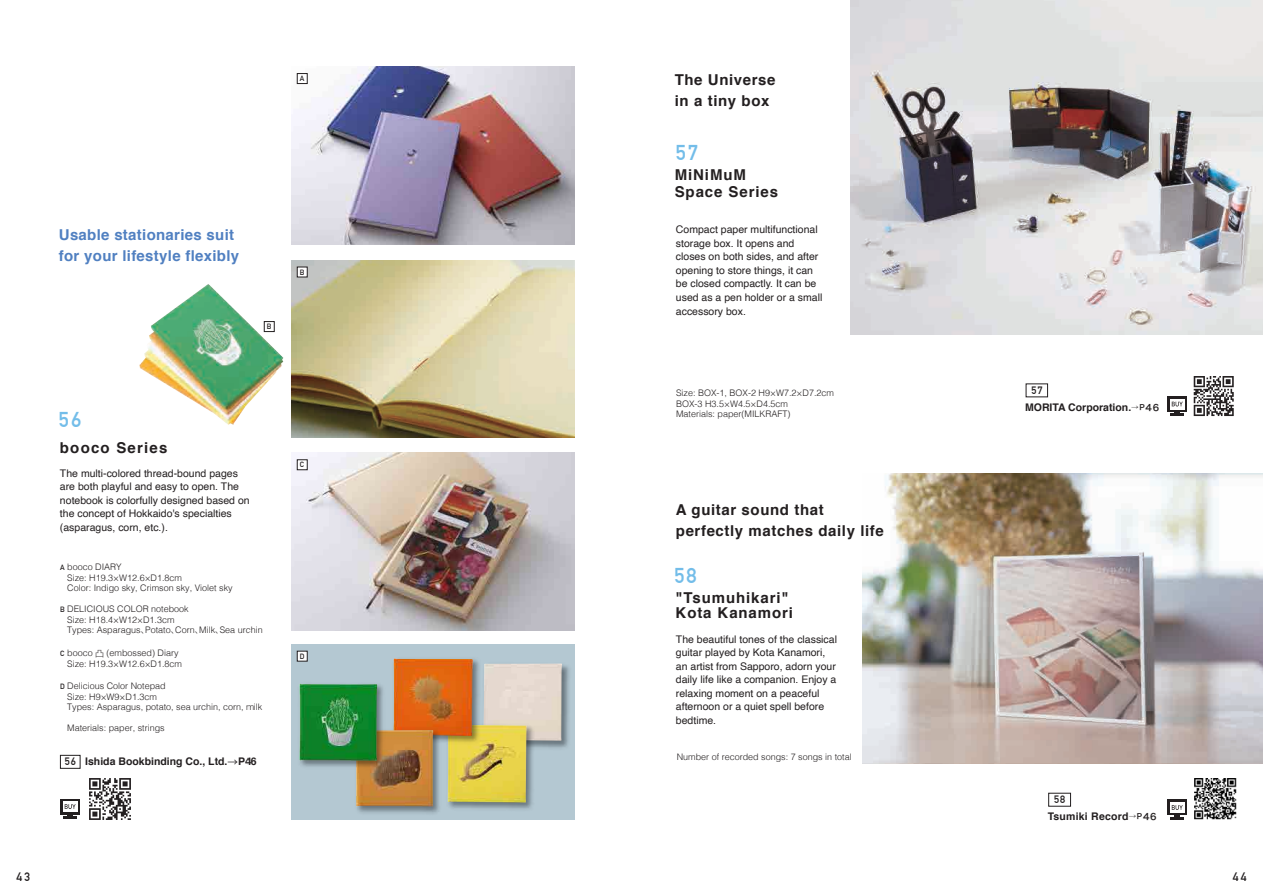
<style>
.page{position:relative;width:1263px;height:893px;background:#fff}
.page>*{position:absolute;margin:0;border:0;box-sizing:border-box;transform-origin:0 0}
.t1{font:700 21px "DIN Alternate";color:#73bde9}
.t2{font:700 15px/21px "Helvetica";letter-spacing:.04em;color:#231f20}
.t3{font:700 15px/21px "Helvetica";letter-spacing:.02em;color:#5080c1}
.t4{font:700 15px/16.5px "Helvetica";letter-spacing:.06em;color:#231f20}
.t5{font:700 15px "Helvetica";letter-spacing:.08em;color:#231f20}
.t6{font:700 12px "DIN Alternate";color:#231f20}
.t7{font:10.5px/13.5px "Helvetica";color:#231f20}
.t8{font:700 10.5px "Helvetica";color:#231f20}
.t9{font:700 10.5px "Helvetica";letter-spacing:.02em;color:#231f20}
.t10{font:700 10.5px "DIN Alternate";color:#231f20}
.t11{font:300 9px/10.5px "Helvetica";color:#231f20}
.t12{font:700 7.5px "DIN Alternate";color:#231f20}
.s1{font-family:"Hiragino Sans W2";font-weight:400}
.s2{font-family:"DIN Alternate"}
.s3{font-family:"Koz Go Pr 6 N";font-weight:400}
.s4{font-family:"Hira Kaku Pro W6";font-weight:400;font-size:7.5px}
.s5{font-family:"Hira Kaku Pro W6";font-weight:400;font-size:9px}
</style>
<div class="page">
<img style="left:530px;top:613px;width:45px;height:61px">
<img style="left:530px;top:664px;width:32px;height:10px">
<img style="left:139px;top:284px;width:145px;height:141px">
<img style="left:850px;top:0;width:413px;height:334px">
<img style="left:1194px;top:778px;width:43px;height:42px">
<div style="left:1048px;top:793px;width:23px;height:13px;border:1px solid #231f20"></div>
<svg style="left:1167px;top:800px;width:20px;height:15px"></svg>
<div style="left:1170px;top:802px;width:14px;height:11px;background:#fff"></div>
<svg style="left:1170px;top:805px;width:14px;height:14px"></svg>
<div style="left:1167px;top:396px;width:20px;height:16px;background:#231f20"></div>
<svg style="left:1170px;top:399px;width:14px;height:3px"></svg>
<svg style="left:1170px;top:402px;width:14px;height:14px"></svg>
<img style="left:291px;top:67px;width:283px;height:177px">
<div style="left:297px;top:73px;width:10px;height:11px;background:#fff;border:1px solid #231f20"></div>
<img style="left:291px;top:260px;width:283px;height:178px">
<div style="left:297px;top:267px;width:10px;height:10px;background:#fff;border:1px solid #231f20"></div>
<div style="left:264px;top:321px;width:10px;height:11px;background:#fff;border:1px solid #231f20"></div>
<img style="left:291px;top:453px;width:283px;height:178px">
<div style="left:297px;top:460px;width:10px;height:10px;background:#fff;border:1px solid #231f20"></div>
<div style="left:60px;top:755px;width:20px;height:13px;border:1px solid #231f20"></div>
<svg style="left:60px;top:799px;width:20px;height:15px"></svg>
<div style="left:63px;top:801px;width:14px;height:11px;background:#fff"></div>
<svg style="left:64px;top:804px;width:13px;height:14px"></svg>
<img style="left:89px;top:778px;width:42px;height:42px">
<img style="left:491px;top:674px;width:84px;height:146px">
<img style="left:491px;top:793px;width:36px;height:10px">
<img style="left:343px;top:608px;width:187px;height:185px">
<img style="left:435px;top:658px;width:38px;height:21px">
<img style="left:305px;top:679px;width:186px;height:141px">
<img style="left:291px;top:633px;width:144px;height:185px">
<img style="left:299px;top:684px;width:78px;height:77px">
<svg style="left:1194px;top:376px;width:40px;height:40px"></svg>
<img style="left:863px;top:473px;width:400px;height:290px">
<p class="t12" style="left:300px;top:73px;width:6px">A</p>
<h2 class="t2" style="left:675px;top:69px;width:102px">The Universe in a tiny box</h2>
<h1 class="t1" style="left:676px;top:137px;width:24px">57</h1>
<h2 class="t4" style="left:675px;top:167px;width:105px">MiNiMuM<br>Space Series</h2>
<h2 class="t3" style="left:59px;top:224px;width:182px">Usable stationaries suit for your lifestyle flexibly</h2>
<p class="t7" style="left:676px;top:223px;width:148px">Compact paper multifunctional storage box. It opens and closes on both sides, and after opening to store things, it can be closed compactly. It can be used as a pen holder or a small accessory box.</p>
<p class="t12" style="left:300px;top:266px;width:6px">B</p>
<p class="t12" style="left:267px;top:321px;width:6px">B</p>
<h1 class="t1" style="left:59px;top:403px;width:24px">56</h1>
<h2 class="t5" style="left:60px;top:435px;width:109px">booco Series</h2>
<p class="t7" style="left:60px;top:466px;width:191px">The multi-colored thread-bound pages are both playful and easy to open. The notebook is colorfully designed based on the concept of Hokkaido's specialties (asparagus, corn, etc.).</p>
<p class="t11" style="left:67px;top:561px;width:167px">booco DIARY<br>Size: H19.3×W12.6×D1.8cm<br>Color: Indigo sky, Crimson sky, Violet sky</p>
<p class="t12" style="left:60px;top:561px;width:6px">A</p>
<p class="t11" style="left:67px;top:603px;width:197px">DELICIOUS COLOR notebook<br>Size: H18.4×W12×D1.3cm<br>Types: Asparagus<span class="s1">、</span>Potato<span class="s1">、</span>Corn<span class="s1">、</span>Milk<span class="s1">、</span>Sea urchin</p>
<p class="t12" style="left:60px;top:603px;width:6px">B</p>
<p class="t11" style="left:67px;top:647px;width:116px">booco <span class="s1">凸</span> (embossed) Diary<br>Size: H19.3×W12.6×D1.8cm</p>
<p class="t12" style="left:60px;top:648px;width:6px">C</p>
<p class="t11" style="left:67px;top:680px;width:197px">Delicious Color Notepad<br>Size: H9×W9×D1.3cm<br>Types: Asparagus, potato, sea urchin, corn, milk</p>
<p class="t11" style="left:67px;top:722px;width:99px">Materials: paper, strings</p>
<p class="t12" style="left:60px;top:681px;width:6px">D</p>
<p class="t8" style="left:65px;top:753px;width:193px"><span class="s2">56</span> Ishida Bookbinding Co., Ltd.<span class="s3">→</span>P46</p>
<p class="t12" style="left:300px;top:459px;width:6px">C</p>
<p class="t12" style="left:300px;top:650px;width:6px">D</p>
<p class="t11" style="left:676px;top:387px;width:159px">Size: BOX-1, BOX-2 H9×W7.2×D7.2cm<br>BOX-3 H3.5×W4.5×D4.5cm<br>Materials: paper(MILKRAFT)</p>
<h2 class="t2" style="left:676px;top:499px;width:209px">A guitar sound that perfectly matches daily life</h2>
<h1 class="t1" style="left:674px;top:560px;width:24px">58</h1>
<h2 class="t4" style="left:676px;top:590px;width:119px;line-height:15px">"Tsumuhikari"<br>Kota Kanamori</h2>
<p class="t7" style="left:676px;top:633px;width:163px">The beautiful tones of the classical guitar played by Kota Kanamori, an artist from Sapporo, adorn your daily life like a companion. Enjoy a relaxing moment on a peaceful afternoon or a quiet spell before bedtime.</p>
<p class="t11" style="left:677px;top:751px;width:177px">Number of recorded songs: 7 songs in total</p>
<p class="t10" style="left:1031px;top:382px;width:13px">57</p>
<p class="t8" style="left:1025px;top:399px;width:136px">MORITA Corporation.<span class="s4">→P</span><span class="s5">46</span></p>
<p class="t10" style="left:1054px;top:792px;width:13px">58</p>
<p class="t9" style="left:1048px;top:808px;width:110px">Tsumiki Record<span class="s4">→P</span><span class="s5">46</span></p>
<p class="t6" style="left:16px;top:867px;width:15px">43</p>
<p class="t6" style="left:1233px;top:867px;width:15px">44</p>
</div>
